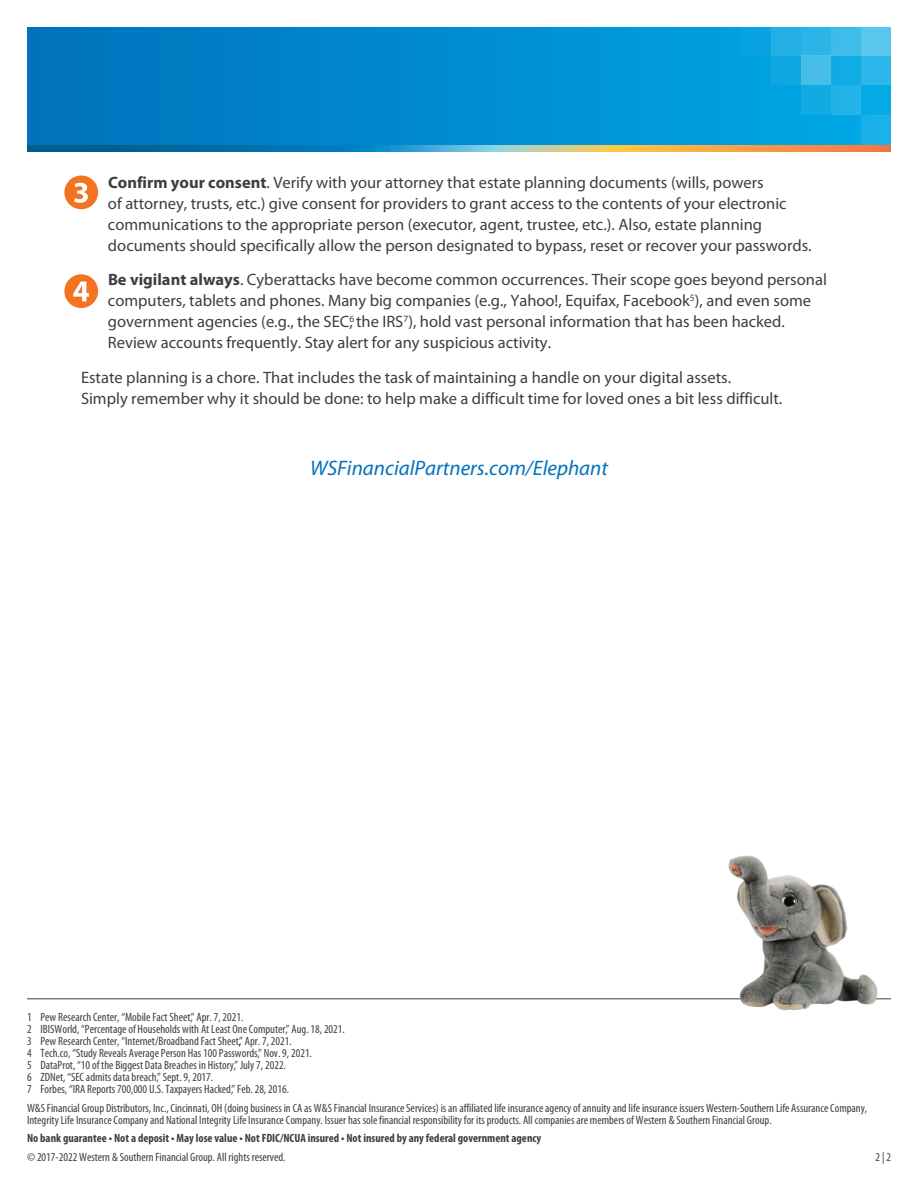
<style>
.page{position:relative;width:918px;height:1188px;background:#fff}
.page>*{position:absolute;margin:0;border:0;box-sizing:border-box;transform-origin:0 0}
.Subhead{font:italic 21px "Myriad Pro";color:#0072bc}
.Copy{font:16.5px/21px "Myriad Pro";color:#3e3e3f}
.Disclosure{font:condensed 12px/12px "Myriad Pro";color:#3e3e3f}
.Disclosure-2{font:700 condensed 12px "Myriad Pro";color:#3e3e3f}
.Form_Number{font:condensed 12px "Myriad Pro";color:#3e3e3f}
.s1{font-weight:700}
</style>
<div class="page">
<div style="left:27px;top:27px;width:864px;height:118px;background:linear-gradient(to right,#0071bb,#00a9e6)"></div>
<div style="left:861px;top:27px;width:30px;height:28px;background:#59c7ee"></div>
<div style="left:831px;top:27px;width:30px;height:28px;background:#3ebcea"></div>
<div style="left:801px;top:27px;width:30px;height:28px;background:#2cb4e7"></div>
<div style="left:771px;top:27px;width:30px;height:28px;background:#23afe5"></div>
<div style="left:741px;top:27px;width:30px;height:28px;background:#08a2e0"></div>
<div style="left:861px;top:55px;width:30px;height:30px;background:#2cb7ea"></div>
<div style="left:831px;top:55px;width:30px;height:30px;background:#11ace5"></div>
<div style="left:801px;top:55px;width:30px;height:30px;background:#47beea"></div>
<div style="left:771px;top:55px;width:30px;height:30px;background:#0da7e2"></div>
<div style="left:861px;top:85px;width:30px;height:30px;background:#04aae6"></div>
<div style="left:831px;top:85px;width:30px;height:30px;background:#23b3e7"></div>
<div style="left:801px;top:85px;width:30px;height:30px;background:#11abe3"></div>
<div style="left:861px;top:115px;width:30px;height:30px;background:#1ab1e8"></div>
<svg style="left:27px;top:145px;width:864px;height:7px;background:#76918b"></svg>
<hr style="left:27px;top:999px;width:864px;height:1px;background:#3e3e3f">
<img style="left:729px;top:855px;width:149px;height:155px">
<div style="left:65px;top:177px;width:32px;height:31px;background:#f47321;border-radius:50%"></div>
<div style="left:64px;top:176px;width:34px;height:33px;border:2px solid #f47321;border-radius:50%"></div>
<svg style="left:74px;top:183px;width:14px;height:20px"></svg>
<div style="left:65px;top:275px;width:32px;height:32px;background:#f47321;border-radius:50%"></div>
<div style="left:64px;top:274px;width:34px;height:34px;border:2px solid #f47321;border-radius:50%"></div>
<svg style="left:73px;top:281px;width:16px;height:20px"></svg>
<p class="Copy" style="left:108px;top:172px;width:705px"><span class="s1">Confirm your consent</span>. Verify with your attorney that estate planning documents (wills, powers<br>of attorney, trusts, etc.) give consent for providers to grant access to the contents of your electronic communications to the appropriate person (executor, agent, trustee, etc.). Also, estate planning documents should specifically allow the person designated to bypass, reset or recover your passwords.</p>
<p class="Copy" style="left:108px;top:270px;width:720px"><span class="s1">Be vigilant always</span>. Cyberattacks have become common occurrences. Their scope goes beyond personal computers, tablets and phones. Many big companies (e.g., Yahoo!, Equifax, Facebook<sup>5</sup>), and even some government agencies (e.g., the SEC,<sup>6</sup> the IRS<sup>7</sup>), hold vast personal information that has been hacked.<br>Review accounts frequently. Stay alert for any suspicious activity.</p>
<p class="Copy" style="left:81px;top:367px;width:703px">Estate planning is a chore. That includes the task of maintaining a handle on your digital assets.<br>Simply remember why it should be done: to help make a difficult time for loved ones a bit less difficult.</p>
<p class="Subhead" style="left:310px;top:456px;width:299px">WSFinancialPartners.com/Elephant</p>
<p class="Disclosure" style="left:27px;top:1011px;width:319px">1 Pew Research Center, “Mobile Fact Sheet,” Apr. 7, 2021.<br>2 IBISWorld, “Percentage of Households with At Least One Computer,” Aug. 18, 2021.<br>3 Pew Research Center, “Internet/Broadband Fact Sheet,” Apr. 7, 2021.<br>4 Tech.co, “Study Reveals Average Person Has 100 Passwords,” Nov. 9, 2021.<br>5 DataProt, “10 of the Biggest Data Breaches in History,” July 7, 2022.<br>6 ZDNet, “SEC admits data breach,” Sept. 9, 2017.<br>7 Forbes, “IRA Reports 700,000 U.S. Taxpayers Hacked,” Feb. 28, 2016.</p>
<p class="Disclosure" style="left:27px;top:1102px;width:842px">W&amp;S Financial Group Distributors, Inc., Cincinnati, OH (doing business in CA as W&amp;S Financial Insurance Services) is an affiliated life insurance agency of annuity and life insurance issuers Western-Southern Life Assurance Company,<br>Integrity Life Insurance Company and National Integrity Life Insurance Company. Issuer has sole financial responsibility for its products. All companies are members of Western &amp; Southern Financial Group.</p>
<p class="Disclosure-2" style="left:27px;top:1132px;width:516px">No bank guarantee • Not a deposit • May lose value • Not FDIC/NCUA insured • Not insured by any federal government agency</p>
<p class="Disclosure" style="left:27px;top:1151px;width:260px">© 2017-2022 Western &amp; Southern Financial Group. All rights reserved.</p>
<p class="Form_Number" style="left:876px;top:1151px;width:17px">2 | 2</p>
</div>
